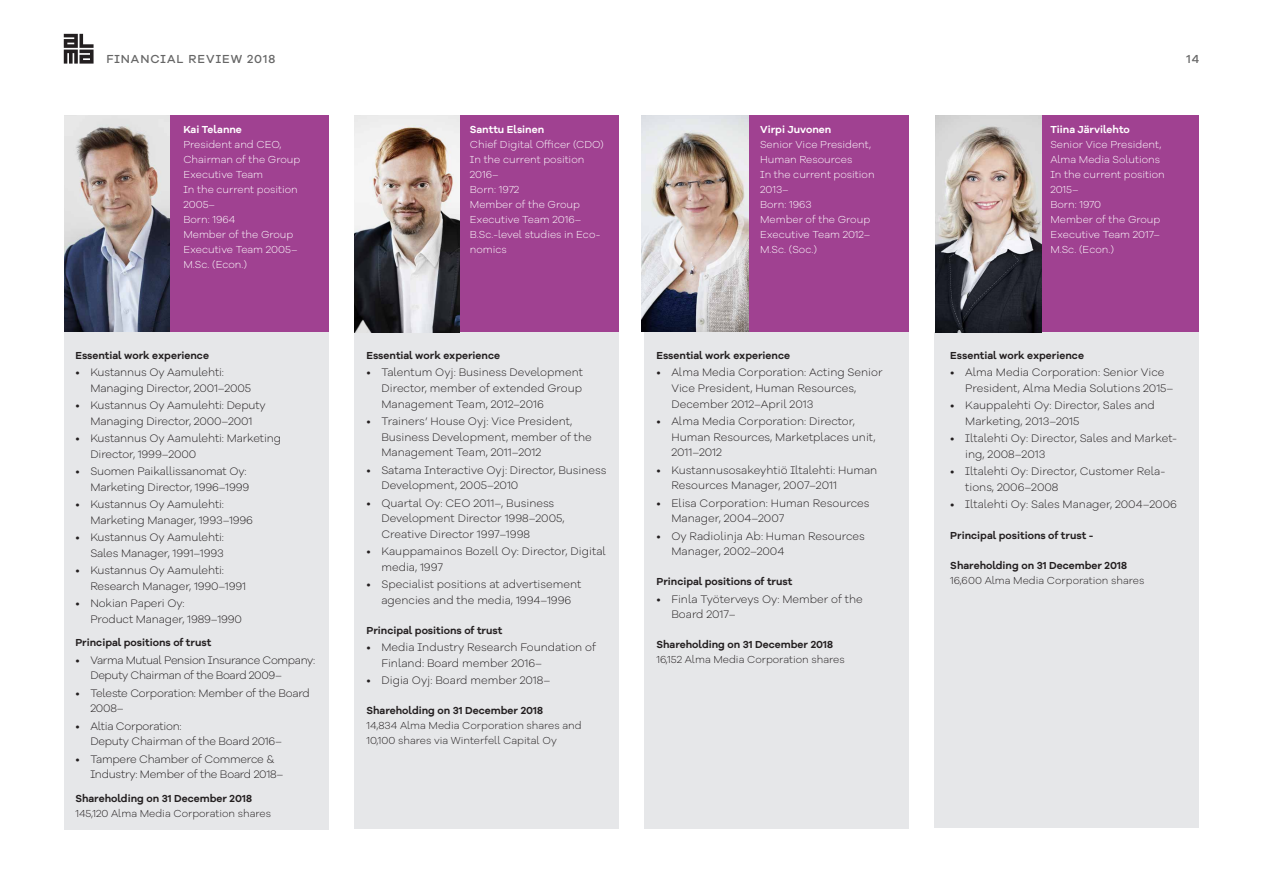
<style>
.page{position:relative;width:1263px;height:893px;background:#fff}
.page>*{position:absolute;margin:0;border:0;box-sizing:border-box;transform-origin:0 0}
.t1{font:500 12px "Galano Grotesque Alt";letter-spacing:.085em;color:#666}
.t2{font:300 11.25px/15.8px "Galano Grotesque Alt";color:#231f20}
.t3{font:300 11.25px/15.8px "Galano Grotesque Alt";letter-spacing:-.02em;color:#231f20}
.t4{font:300 11.25px/15.8px "Galano Grotesque Alt";letter-spacing:-.03em;color:#231f20}
.t5{font:300 10.5px/15px "Galano Grotesque Alt";color:#fff}
.t6{font:600 10.5px "Galano Grotesque Alt";color:#231f20}
.t7{font:300 10.5px/15px "Galano Grotesque Alt";color:#231f20}
.t8{font:600 10.5px "Galano Grotesque Alt";color:#fff}
</style>
<div class="page">
<svg style="left:64px;top:34px;width:30px;height:30px"></svg>
<div style="left:64px;top:332px;width:264px;height:497px;background:#e6e7e9"></div>
<div style="left:354px;top:332px;width:264px;height:496px;background:#e6e7e9"></div>
<div style="left:644px;top:332px;width:265px;height:496px;background:#e6e7e9"></div>
<div style="left:170px;top:115px;width:158px;height:217px;background:#a04191"></div>
<div style="left:459px;top:115px;width:160px;height:217px;background:#a04191"></div>
<div style="left:748px;top:115px;width:161px;height:217px;background:#a04191"></div>
<img style="left:64px;top:115px;width:106px;height:217px">
<img style="left:354px;top:115px;width:105px;height:217px">
<img style="left:642px;top:115px;width:106px;height:217px">
<div style="left:934px;top:332px;width:265px;height:495px;background:#e6e7e9"></div>
<div style="left:1042px;top:115px;width:157px;height:217px;background:#a04191"></div>
<img style="left:935px;top:115px;width:107px;height:217px">
<p class="t1" style="left:106px;top:51px;width:170px">FINANCIAL REVIEW 2018</p>
<p class="t1" style="left:1186px;top:51px;width:14px">14</p>
<p class="t8" style="left:183px;top:123px;width:60px">Kai Telanne</p>
<p class="t5" style="left:183px;top:137px;width:118px">President and CEO,<br>Chairman of the Group<br>Executive Team<br>In the current position<br>2005–<br>Born: 1964<br>Member of the Group<br>Executive Team 2005–<br>M.Sc. (Econ.)</p>
<p class="t6" style="left:75px;top:349px;width:135px">Essential work experience</p>
<p class="t2" style="left:90px;top:364px;width:162px;text-indent:-15px">• Kustannus Oy Aamulehti:<br>Managing Director, 2001–2005</p>
<p class="t2" style="left:75px;top:397px;width:192px;text-align:center">• Kustannus Oy Aamulehti: Deputy<br>Managing Director, 2000–2001</p>
<p class="t2" style="left:90px;top:430px;width:192px;text-indent:-15px">• Kustannus Oy Aamulehti: Marketing<br>Director, 1999–2000</p>
<p class="t2" style="left:75px;top:463px;width:175px;text-align:right">• Suomen Paikallissanomat Oy:<br>Marketing Director, 1996–1999</p>
<p class="t2" style="left:90px;top:496px;width:164px;text-indent:-15px">• Kustannus Oy Aamulehti:<br>Marketing Manager, 1993–1996</p>
<p class="t2" style="left:75px;top:529px;width:150px;text-align:right">• Kustannus Oy Aamulehti:<br>Sales Manager, 1991–1993</p>
<p class="t2" style="left:90px;top:562px;width:157px;text-indent:-15px">• Kustannus Oy Aamulehti:<br>Research Manager, 1990–1991</p>
<p class="t2" style="left:90px;top:595px;width:153px;text-indent:-15px">• Nokian Paperi Oy:<br>Product Manager, 1989–1990</p>
<p class="t6" style="left:75px;top:636px;width:137px">Principal positions of trust</p>
<p class="t4" style="left:90px;top:652px;width:226px;text-indent:-15px">• Varma Mutual Pension Insurance Company:<br>Deputy Chairman of the Board 2009–</p>
<p class="t3" style="left:90px;top:685px;width:221px;text-indent:-15px">• Teleste Corporation: Member of the Board<br>2008–</p>
<p class="t3" style="left:90px;top:718px;width:193px;text-indent:-15px">• Altia Corporation:<br>Deputy Chairman of the Board 2016–</p>
<p class="t3" style="left:90px;top:751px;width:195px;text-indent:-15px">• Tampere Chamber of Commerce &amp;<br>Industry: Member of the Board 2018–</p>
<p class="t6" style="left:75px;top:792px;width:178px">Shareholding on 31 December 2018</p>
<p class="t7" style="left:75px;top:805px;width:197px">145,120 Alma Media Corporation shares</p>
<p class="t8" style="left:470px;top:123px;width:76px">Santtu Elsinen</p>
<p class="t5" style="left:470px;top:137px;width:135px">Chief Digital Officer (CDO)<br>In the current position<br>2016–<br>Born: 1972<br>Member of the Group<br>Executive Team 2016–<br>B.Sc.-level studies in Eco&shy;nomics</p>
<p class="t6" style="left:366px;top:349px;width:135px">Essential work experience</p>
<p class="t2" style="left:381px;top:364px;width:203px;text-align:justify;text-indent:-15px">• Talentum Oyj: Business Development Director, member of extended Group Management Team, 2012–2016</p>
<p class="t2" style="left:381px;top:413px;width:212px;text-indent:-15px">• Trainers’ House Oyj: Vice President,<br>Business Development, member of the<br>Management Team, 2011–2012</p>
<p class="t2" style="left:381px;top:462px;width:227px;text-indent:-15px">• Satama Interactive Oyj: Director, Business<br>Development, 2005–2010</p>
<p class="t2" style="left:381px;top:495px;width:185px;text-indent:-15px">• Quartal Oy: CEO 2011–, Business<br>Development Director 1998–2005,<br>Creative Director 1997–1998</p>
<p class="t2" style="left:381px;top:543px;width:226px;text-indent:-15px">• Kauppamainos Bozell Oy: Director, Digital media, 1997</p>
<p class="t2" style="left:366px;top:576px;width:216px;text-align:center">• Specialist positions at advertisement agencies and the media, 1994–1996</p>
<p class="t6" style="left:366px;top:624px;width:137px">Principal positions of trust</p>
<p class="t2" style="left:381px;top:639px;width:216px;text-indent:-15px">• Media Industry Research Foundation of<br>Finland: Board member 2016–</p>
<p class="t2" style="left:366px;top:672px;width:185px">• Digia Oyj: Board member 2018–</p>
<p class="t6" style="left:366px;top:704px;width:178px">Shareholding on 31 December 2018</p>
<p class="t7" style="left:366px;top:718px;width:217px">14,834 Alma Media Corporation shares and<br>10,100 shares via Winterfell Capital Oy</p>
<p class="t8" style="left:760px;top:123px;width:73px">Virpi Juvonen</p>
<p class="t5" style="left:760px;top:137px;width:116px">Senior Vice President,<br>Human Resources<br>In the current position<br>2013–<br>Born: 1963<br>Member of the Group<br>Executive Team 2012–<br>M.Sc. (Soc.)</p>
<p class="t6" style="left:656px;top:349px;width:135px">Essential work experience</p>
<p class="t2" style="left:671px;top:364px;width:213px;text-indent:-15px">• Alma Media Corporation: Acting Senior<br>Vice President, Human Resources,<br>December 2012–April 2013</p>
<p class="t2" style="left:671px;top:413px;width:206px;text-indent:-15px">• Alma Media Corporation: Director,<br>Human Resources, Marketplaces unit,<br>2011–2012</p>
<p class="t2" style="left:671px;top:462px;width:207px;text-indent:-15px">• Kustannusosakeyhtiö Iltalehti: Human<br>Resources Manager, 2007–2011</p>
<p class="t2" style="left:671px;top:495px;width:200px;text-indent:-15px">• Elisa Corporation: Human Resources<br>Manager, 2004–2007</p>
<p class="t2" style="left:671px;top:528px;width:195px;text-indent:-15px">• Oy Radiolinja Ab: Human Resources<br>Manager, 2002–2004</p>
<p class="t6" style="left:656px;top:575px;width:137px">Principal positions of trust</p>
<p class="t2" style="left:671px;top:591px;width:193px;text-indent:-15px">• Finla Työterveys Oy: Member of the<br>Board 2017–</p>
<p class="t6" style="left:656px;top:638px;width:178px">Shareholding on 31 December 2018</p>
<p class="t7" style="left:656px;top:652px;width:190px">16,152 Alma Media Corporation shares</p>
<p class="t8" style="left:1050px;top:123px;width:81px">Tiina Järvilehto</p>
<p class="t5" style="left:1050px;top:137px;width:116px">Senior Vice President,<br>Alma Media Solutions<br>In the current position<br>2015–<br>Born: 1970<br>Member of the Group<br>Executive Team 2017–<br>M.Sc. (Econ.)</p>
<p class="t6" style="left:950px;top:349px;width:135px">Essential work experience</p>
<p class="t2" style="left:965px;top:364px;width:210px;text-indent:-15px">• Alma Media Corporation: Senior Vice<br>President, Alma Media Solutions 2015–</p>
<p class="t2" style="left:965px;top:397px;width:191px;text-indent:-15px">• Kauppalehti Oy: Director, Sales and<br>Marketing, 2013–2015</p>
<p class="t2" style="left:965px;top:430px;width:213px;text-indent:-15px">• Iltalehti Oy: Director, Sales and Market&shy;ing, 2008–2013</p>
<p class="t2" style="left:965px;top:463px;width:202px;text-indent:-15px">• Iltalehti Oy: Director, Customer Rela&shy;tions, 2006–2008</p>
<p class="t2" style="left:950px;top:496px;width:228px">• Iltalehti Oy: Sales Manager, 2004–2006</p>
<p class="t6" style="left:950px;top:529px;width:145px">Principal positions of trust -</p>
<p class="t6" style="left:950px;top:558px;width:178px">Shareholding on 31 December 2018</p>
<p class="t7" style="left:950px;top:572px;width:196px">16,600 Alma Media Corporation shares</p>
</div>
